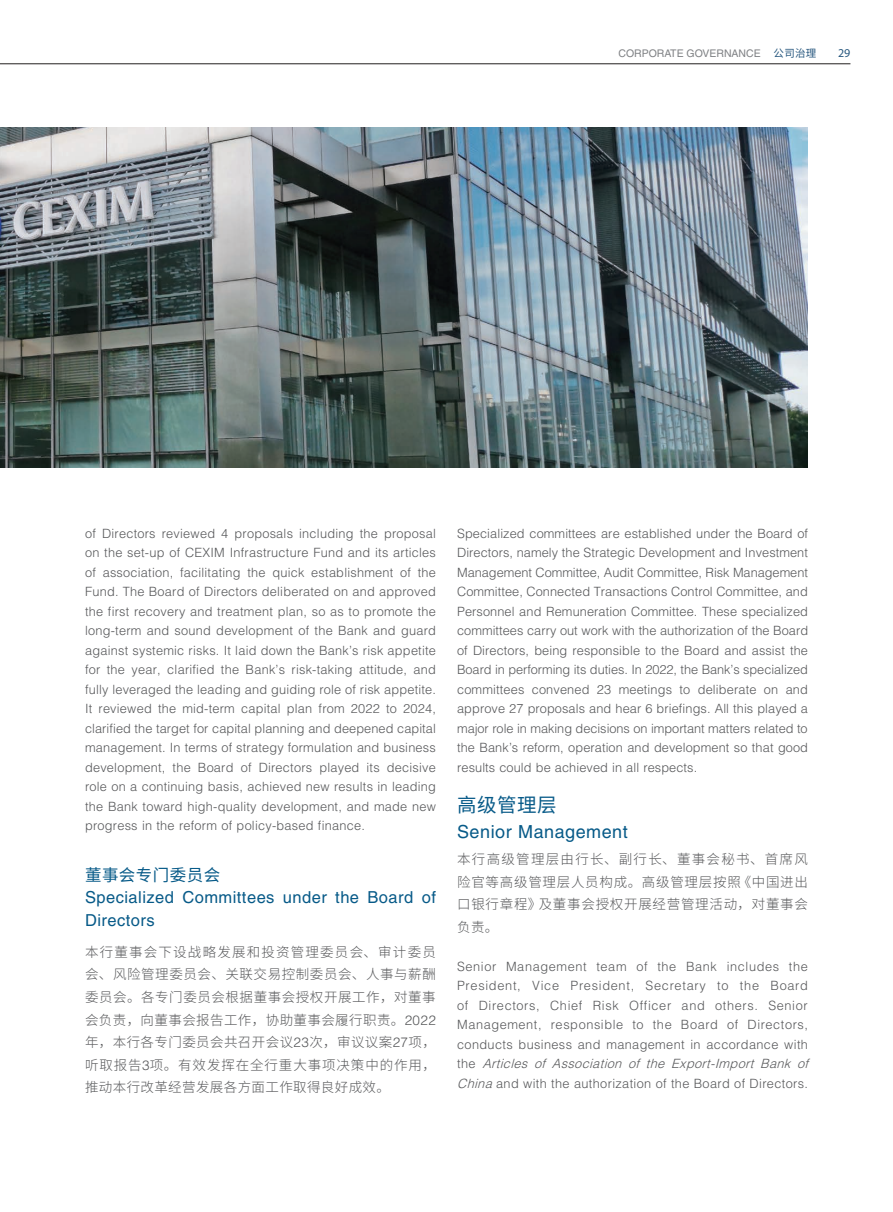
<style>
.page{position:relative;width:893px;height:1212px;background:#fff}
.page>*{position:absolute;margin:0;border:0;box-sizing:border-box;transform-origin:0 0}
.t1{font:19.5px "Source Han Sans CN";letter-spacing:.03em;color:#075a88}
.t2{font:18px "Helvetica LT Std";letter-spacing:.03em;color:#075a88}
.t3{font:16.5px/22.5px "Helvetica LT Std";letter-spacing:.03em;color:#075a88}
.t4{font:16.5px "Source Han Sans CN";letter-spacing:.03em;color:#075a88}
.t5{font:300 13.5px/22.5px "Source Han Sans CN";letter-spacing:.055em;color:#57585a;text-align:justify}
.t6{font:300 12.75px/19.5px "Helvetica LT Std";letter-spacing:.03em;color:#57585a;text-align:justify}
.t7{font:12px "Myriad Pro";color:#28587f}
.t8{font:10.5px "Helvetica LT Std";color:#808285}
.s1{font-family:"Source Han Sans CN";color:#28587f}
.s2{font-family:"Helvetica LT Std"}
.s3{font-style:italic}
</style>
<div class="page">
<hr style="left:0;top:64px;width:850px;height:1px;background:#231f20">
<img style="left:0;top:128px;width:808px;height:340px">
<p class="t8" style="left:618px;top:47px;width:199px">CORPORATE GOVERNANCE <span class="s1">公司治理</span></p>
<p class="t7" style="left:838px;top:46px;width:14px">29</p>
<p class="t6" style="left:85px;top:523px;width:353px">of Directors reviewed 4 proposals including the proposal on the set-up of CEXIM Infrastructure Fund and its articles of association, facilitating the quick establishment of the Fund. The Board of Directors deliberated on and approved the first recovery and treatment plan, so as to promote the long-term and sound development of the Bank and guard against systemic risks. It laid down the Bank’s risk appetite for the year, clarified the Bank’s risk-taking attitude, and fully leveraged the leading and guiding role of risk appetite.<br>It reviewed the mid-term capital plan from 2022 to 2024, clarified the target for capital planning and deepened capital management. In terms of strategy formulation and business development, the Board of Directors played its decisive role on a continuing basis, achieved new results in leading the Bank toward high-quality development, and made new progress in the reform of policy-based finance.</p>
<p class="t4" style="left:85px;top:865px;width:137px">董事会专门委员会</p>
<p class="t3" style="left:85px;top:886px;width:352px">Specialized Committees under the Board of<br>Directors</p>
<p class="t5" style="left:85px;top:941px;width:352px">本行董事会下设战略发展和投资管理委员会、审计委员会、风险管理委员会、关联交易控制委员会、人事与薪酬委员会。各专门委员会根据董事会授权开展工作，对董事会负责，向董事会报告工作，协助董事会履行职责。<span class="s2">2022</span>年，本行各专门委员会共召开会议<span class="s2">23</span>次，审议议案<span class="s2">27</span>项，听取报告<span class="s2">3</span>项。有效发挥在全行重大事项决策中的作用，推动本行改革经营发展各方面工作取得良好成效。</p>
<p class="t6" style="left:457px;top:523px;width:352px">Specialized committees are established under the Board of Directors, namely the Strategic Development and Investment Management Committee, Audit Committee, Risk Management Committee, Connected Transactions Control Committee, and Personnel and Remuneration Committee. These specialized committees carry out work with the authorization of the Board of Directors, being responsible to the Board and assist the Board in performing its duties. In 2022, the Bank’s specialized committees convened 23 meetings to deliberate on and approve 27 proposals and hear 6 briefings. All this played a major role in making decisions on important matters related to the Bank’s reform, operation and development so that good results could be achieved in all respects.</p>
<h1 class="t1" style="left:457px;top:794px;width:101px">高级管理层</h1>
<h2 class="t2" style="left:457px;top:821px;width:172px">Senior Management</h2>
<p class="t5" style="left:457px;top:848px;width:352px">本行高级管理层由行长、副行长、董事会秘书、首席风险官等高级管理层人员构成。高级管理层按照《中国进出口银行章程》及董事会授权开展经营管理活动，对董事会负责。</p>
<p class="t6" style="left:457px;top:956px;width:357px;text-align:left">Senior Management team of the Bank includes the President, Vice President, Secretary to the Board of Directors, Chief Risk Officer and others. Senior Management, responsible to the Board of Directors, conducts business and management in accordance with t h e <span class="s3">Articles of Association of the Export-Import Bank of China</span> and with the authorization of the Board of Directors.</p>
</div>
